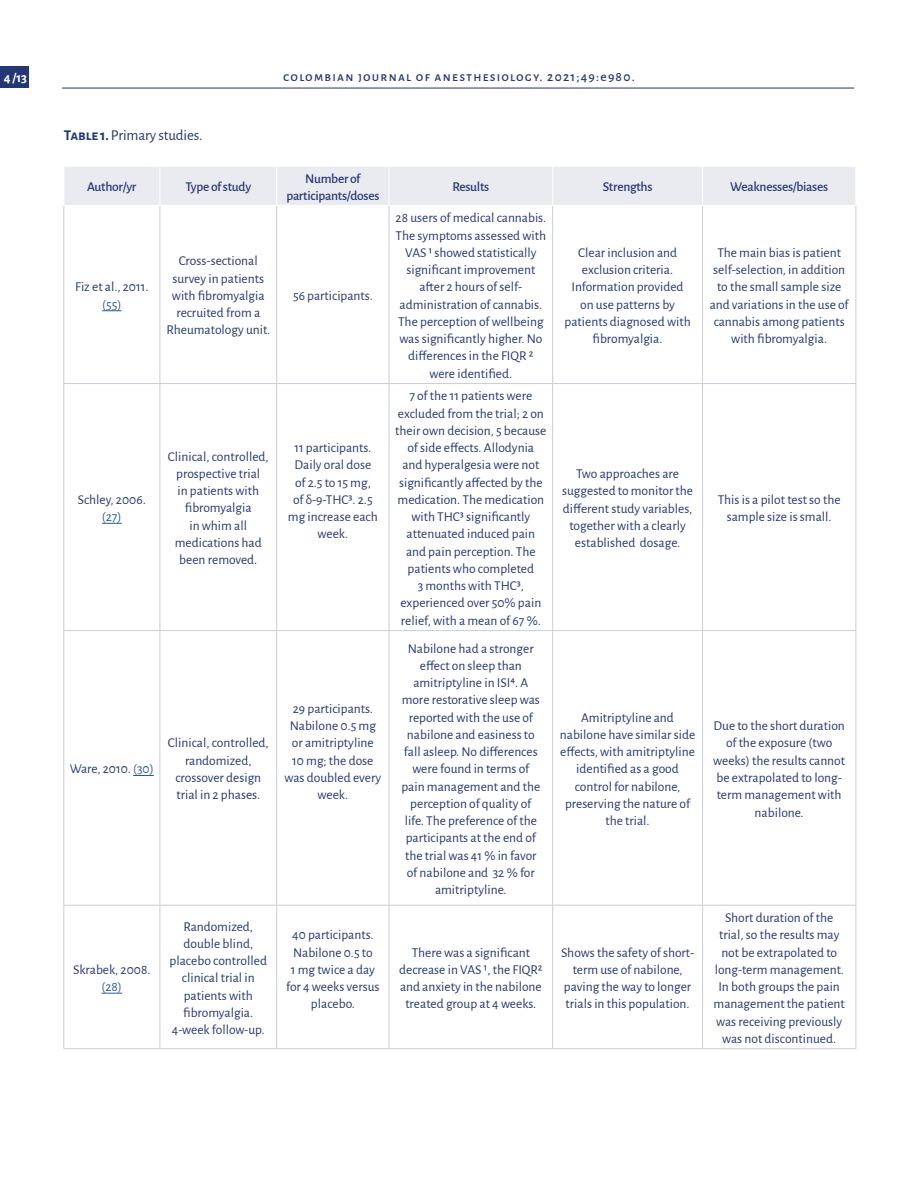
<style>
.page{position:relative;width:918px;height:1188px;background:#fff}
.page>*{position:absolute;margin:0;border:0;box-sizing:border-box;transform-origin:0 0}
.t1{font:15px "Alegreya Sans";letter-spacing:-.01em;color:#233774}
.t2{font:13.5px/17.2px "Alegreya Sans";color:#233774;text-align:center}
.t3{font:500 13.5px/16.5px "Alegreya Sans";letter-spacing:-.02em;color:#233774;text-align:center}
.t4{font:500 13.5px "Alegreya Sans";letter-spacing:.09em;color:#233774}
.t5{font:13.5px "Alegreya Sans";color:#275b9b}
.t6{font:700 13.5px "Alegreya Sans";color:#fff}
.s1{font-weight:700}
.s2{color:#275b9b}
</style>
<div class="page">
<div style="left:0;top:67px;width:29px;height:21px;background:#233774"></div>
<hr style="left:62px;top:88px;width:792px;height:1px;background:#233774">
<div style="left:64px;top:167px;width:791px;height:38px;background:#eaebf1"></div>
<hr style="left:63px;top:206px;width:1px;height:177px;background:#c9cddb">
<hr style="left:160px;top:206px;width:1px;height:177px;background:#c9cddb">
<hr style="left:276px;top:206px;width:1px;height:177px;background:#c9cddb">
<hr style="left:389px;top:206px;width:1px;height:177px;background:#c9cddb">
<hr style="left:552px;top:206px;width:1px;height:177px;background:#c9cddb">
<hr style="left:702px;top:206px;width:1px;height:177px;background:#c9cddb">
<hr style="left:856px;top:206px;width:1px;height:177px;background:#c9cddb">
<hr style="left:63px;top:383px;width:97px;height:1px;background:#c9cddb">
<hr style="left:63px;top:384px;width:1px;height:246px;background:#c9cddb">
<hr style="left:160px;top:383px;width:117px;height:1px;background:#c9cddb">
<hr style="left:160px;top:384px;width:1px;height:246px;background:#c9cddb">
<hr style="left:277px;top:383px;width:112px;height:1px;background:#c9cddb">
<hr style="left:276px;top:384px;width:1px;height:246px;background:#c9cddb">
<hr style="left:389px;top:383px;width:164px;height:1px;background:#c9cddb">
<hr style="left:389px;top:384px;width:1px;height:246px;background:#c9cddb">
<hr style="left:553px;top:383px;width:150px;height:1px;background:#c9cddb">
<hr style="left:552px;top:384px;width:1px;height:246px;background:#c9cddb">
<hr style="left:703px;top:383px;width:153px;height:1px;background:#c9cddb">
<hr style="left:702px;top:384px;width:1px;height:246px;background:#c9cddb">
<hr style="left:856px;top:384px;width:1px;height:246px;background:#c9cddb">
<hr style="left:63px;top:630px;width:97px;height:1px;background:#c9cddb">
<hr style="left:63px;top:631px;width:1px;height:274px;background:#c9cddb">
<hr style="left:160px;top:630px;width:117px;height:1px;background:#c9cddb">
<hr style="left:160px;top:631px;width:1px;height:274px;background:#c9cddb">
<hr style="left:277px;top:630px;width:112px;height:1px;background:#c9cddb">
<hr style="left:276px;top:631px;width:1px;height:274px;background:#c9cddb">
<hr style="left:389px;top:630px;width:164px;height:1px;background:#c9cddb">
<hr style="left:389px;top:631px;width:1px;height:274px;background:#c9cddb">
<hr style="left:553px;top:630px;width:150px;height:1px;background:#c9cddb">
<hr style="left:552px;top:631px;width:1px;height:274px;background:#c9cddb">
<hr style="left:703px;top:630px;width:153px;height:1px;background:#c9cddb">
<hr style="left:702px;top:631px;width:1px;height:274px;background:#c9cddb">
<hr style="left:856px;top:631px;width:1px;height:274px;background:#c9cddb">
<hr style="left:63px;top:905px;width:97px;height:1px;background:#c9cddb">
<hr style="left:63px;top:906px;width:1px;height:142px;background:#c9cddb">
<hr style="left:160px;top:905px;width:117px;height:1px;background:#c9cddb">
<hr style="left:160px;top:906px;width:1px;height:142px;background:#c9cddb">
<hr style="left:277px;top:905px;width:112px;height:1px;background:#c9cddb">
<hr style="left:276px;top:906px;width:1px;height:142px;background:#c9cddb">
<hr style="left:389px;top:905px;width:164px;height:1px;background:#c9cddb">
<hr style="left:389px;top:906px;width:1px;height:142px;background:#c9cddb">
<hr style="left:553px;top:905px;width:150px;height:1px;background:#c9cddb">
<hr style="left:552px;top:906px;width:1px;height:142px;background:#c9cddb">
<hr style="left:703px;top:905px;width:153px;height:1px;background:#c9cddb">
<hr style="left:702px;top:906px;width:1px;height:142px;background:#c9cddb">
<hr style="left:856px;top:906px;width:1px;height:142px;background:#c9cddb">
<hr style="left:63px;top:1048px;width:97px;height:1px;background:#c9cddb">
<hr style="left:160px;top:1048px;width:117px;height:1px;background:#c9cddb">
<hr style="left:277px;top:1048px;width:112px;height:1px;background:#c9cddb">
<hr style="left:389px;top:1048px;width:164px;height:1px;background:#c9cddb">
<hr style="left:553px;top:1048px;width:150px;height:1px;background:#c9cddb">
<hr style="left:703px;top:1048px;width:153px;height:1px;background:#c9cddb">
<hr style="left:160px;top:167px;width:1px;height:38px;background:#fff">
<hr style="left:276px;top:167px;width:1px;height:38px;background:#fff">
<hr style="left:389px;top:167px;width:1px;height:38px;background:#fff">
<hr style="left:552px;top:167px;width:1px;height:38px;background:#fff">
<hr style="left:702px;top:167px;width:1px;height:38px;background:#fff">
<svg style="left:102px;top:310px;width:19px;height:1px"></svg>
<svg style="left:102px;top:523px;width:20px;height:1px"></svg>
<svg style="left:133px;top:775px;width:21px;height:1px"></svg>
<svg style="left:102px;top:993px;width:20px;height:1px"></svg>
<p class="t6" style="left:4px;top:68px;width:25px">4 /13</p>
<p class="t4" style="left:283px;top:67px;width:353px">colombian journal of anesthesiology. 2021;49:e980.</p>
<p class="t1" style="left:64px;top:124px;width:140px"><span class="s1">Table 1.</span> Primary studies.</p>
<p class="t3" style="left:87px;top:178px;width:51px">Author/yr</p>
<p class="t3" style="left:185px;top:178px;width:67px">Type of study</p>
<p class="t3" style="left:286px;top:170px;width:95px">Number of participants/doses</p>
<p class="t3" style="left:452px;top:178px;width:38px">Results</p>
<p class="t3" style="left:603px;top:178px;width:51px">Strengths</p>
<p class="t3" style="left:730px;top:178px;width:99px">Weaknesses/biases</p>
<p class="t2" style="left:75px;top:278px;width:75px">Fiz et al., 2011.</p>
<p class="t5" style="left:102px;top:295px;width:21px">(55)</p>
<p class="t2" style="left:78px;top:490px;width:69px">Schley, 2006.</p>
<p class="t5" style="left:102px;top:507px;width:21px">(27)</p>
<p class="t2" style="left:70px;top:760px;width:85px">Ware, 2010. <span class="s2">(30)</span></p>
<p class="t2" style="left:73px;top:960px;width:79px">Skrabek, 2008.</p>
<p class="t5" style="left:102px;top:977px;width:22px">(28)</p>
<p class="t2" style="left:166px;top:252px;width:105px">Cross-sectional survey in patients with fibromyalgia recruited from a<br>Rheumatology unit.</p>
<p class="t2" style="left:293px;top:286px;width:81px">56 participants.</p>
<p class="t2" style="left:168px;top:447px;width:102px">Clinical, controlled, prospective trial<br>in patients with fibromyalgia<br>in whim all medications had been removed.</p>
<p class="t2" style="left:288px;top:438px;width:91px">11 participants.<br>Daily oral dose of 2.5 to 15 mg,<br>of δ-9-THC3. 2.5 mg increase each week.</p>
<p class="t2" style="left:168px;top:734px;width:102px">Clinical, controlled, randomized, crossover design trial in 2 phases.</p>
<p class="t2" style="left:284px;top:699px;width:98px">29 participants.<br>Nabilone 0.5 mg or amitriptyline<br>10 mg; the dose was doubled every week.</p>
<p class="t2" style="left:170px;top:917px;width:99px">Randomized, double blind, placebo controlled clinical trial in patients with fibromyalgia.<br>4-week follow-up.</p>
<p class="t2" style="left:286px;top:926px;width:95px">40 participants.<br>Nabilone 0.5 to<br>1 mg twice a day for 4 weeks versus placebo.</p>
<p class="t2" style="left:396px;top:209px;width:152px">28 users of medical cannabis.<br>The symptoms assessed with<br>VAS 1 showed statistically significant improvement after 2 hours of self&shy;administration of cannabis.<br>The perception of wellbeing was significantly higher. No differences in the FIQR 2 were identified.</p>
<p class="t2" style="left:395px;top:387px;width:153px">7 of the 11 patients were excluded from the trial; 2 on their own decision, 5 because of side effects. Allodynia<br>and hyperalgesia were not significantly affected by the medication. The medication with THC3 significantly attenuated induced pain and pain perception. The patients who completed<br>3 months with THC3, experienced over 50% pain relief, with a mean of 67 %.</p>
<p class="t2" style="left:401px;top:639px;width:140px">Nabilone had a stronger effect on sleep than amitriptyline in ISI4. A more restorative sleep was reported with the use of nabilone and easiness to fall asleep. No differences were found in terms of pain management and the perception of quality of life. The preference of the participants at the end of the trial was 41 % in favor of nabilone and 32 % for amitriptyline.</p>
<p class="t2" style="left:565px;top:243px;width:128px">Clear inclusion and exclusion criteria.<br>Information provided on use patterns by patients diagnosed with fibromyalgia.</p>
<p class="t2" style="left:710px;top:243px;width:141px">The main bias is patient self-selection, in addition to the small sample size and variations in the use of cannabis among patients with fibromyalgia.</p>
<p class="t2" style="left:562px;top:464px;width:133px">Two approaches are suggested to monitor the different study variables, together with a clearly established dosage.</p>
<p class="t2" style="left:718px;top:490px;width:124px">This is a pilot test so the sample size is small.</p>
<p class="t2" style="left:560px;top:708px;width:137px">Amitriptyline and nabilone have similar side effects, with amitriptyline identified as a good control for nabilone, preserving the nature of the trial.</p>
<p class="t2" style="left:713px;top:717px;width:133px">Due to the short duration of the exposure (two weeks) the results cannot be extrapolated to long&shy;term management with nabilone.</p>
<p class="t2" style="left:399px;top:943px;width:145px">There was a significant decrease in VAS 1, the FIQR2 and anxiety in the nabilone treated group at 4 weeks.</p>
<p class="t2" style="left:561px;top:943px;width:135px">Shows the safety of short&shy;term use of nabilone, paving the way to longer trials in this population.</p>
<p class="t2" style="left:714px;top:908px;width:133px">Short duration of the trial, so the results may not be extrapolated to long-term management.<br>In both groups the pain management the patient was receiving previously was not discontinued.</p>
</div>
